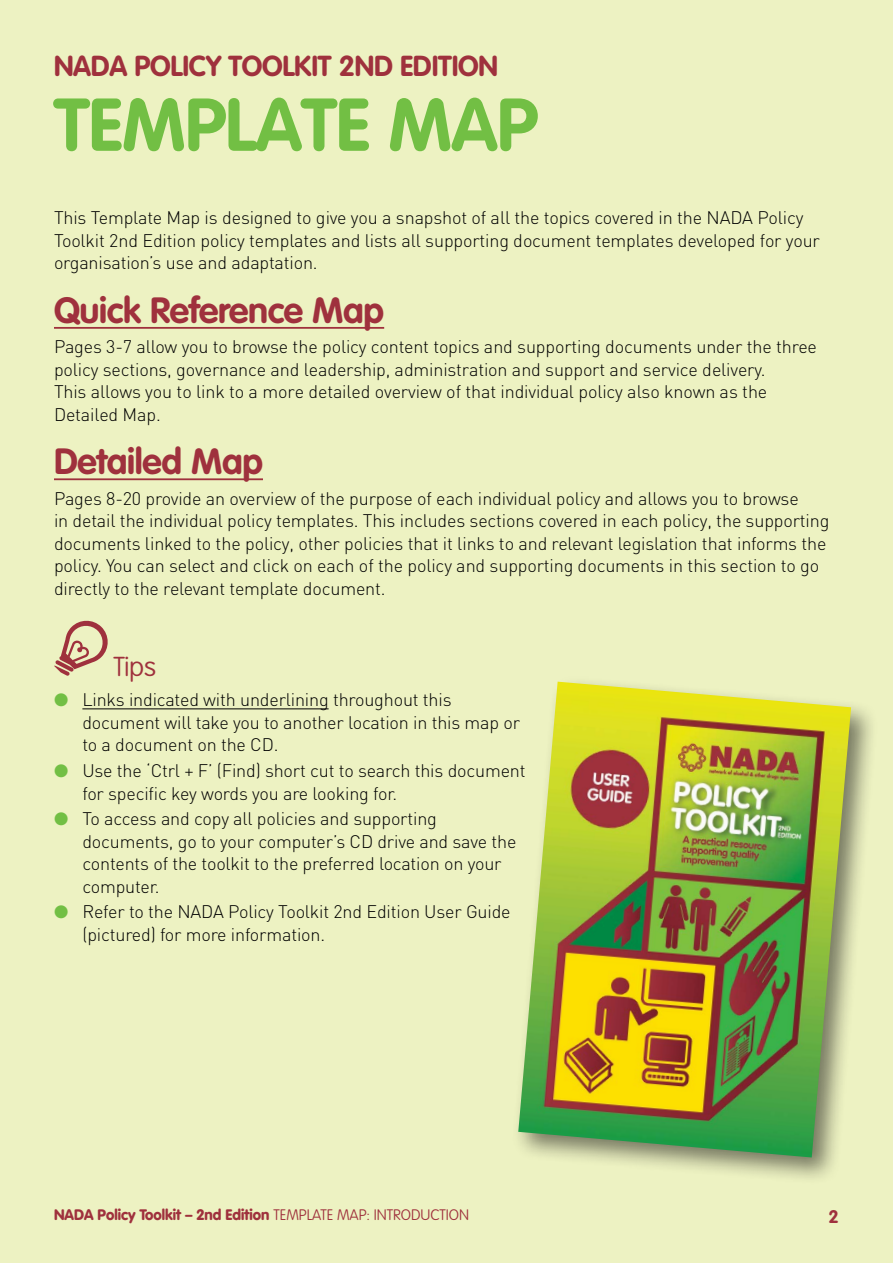
<style>
.page{position:relative;width:893px;height:1263px;background:#edf2c2}
.page>*{position:absolute;margin:0;border:0;box-sizing:border-box;transform-origin:0 0}
.Body_copy{font:700 73.5px "VAG Rounded";letter-spacing:-.01em;color:#72bf44}
.Body_copy-2{font:700 36px "VAG Rounded";letter-spacing:-.01em;color:#9f313d}
.Body_copy-3{font:700 28.5px "VAG Rounded";letter-spacing:-.01em;color:#9f313d}
.Head_B{font:100 27px "VAG Rounded";color:#9f313d}
.Body_copy-4{font:300 18px/22.5px "DIN";letter-spacing:-.01em;color:#000}
.Head_B-2{font:700 18px "VAG Rounded";color:#9f313d}
.Head_B-3{font:900 15px "VAG Rounded";color:#9f313d}
.s1{color:#72bf44}
.s2{font-weight:100}
</style>
<div class="page">
<hr style="left:82px;top:708px;width:247px;height:1px;background:#000">
<svg style="left:54px;top:620px;width:54px;height:56px"></svg>
<div style="left:512px;top:675px;width:367px;height:511px;background:#000;opacity:.5"></div>
<img style="left:518px;top:682px;width:333px;height:475px">
<hr style="left:54px;top:327px;width:330px;height:2px;background:#9f313d">
<hr style="left:54px;top:478px;width:209px;height:2px;background:#9f313d">
<p class="Body_copy-3" style="left:54px;top:50px;width:445px">NADA POLICY TOOLKIT 2ND EDITION</p>
<p class="Body_copy" style="left:54px;top:82px;width:485px">TEMPLATE MAP</p>
<p class="Body_copy-4" style="left:54px;top:206px;width:767px">This Template Map is designed to give you a snapshot of all the topics covered in the NADA Policy<br>Toolkit 2nd Edition policy templates and lists all supporting document templates developed for your organisation’s use and adaptation.</p>
<p class="Body_copy-2" style="left:54px;top:289px;width:332px">Quick Reference Map</p>
<p class="Body_copy-4" style="left:54px;top:335px;width:764px">Pages 3-7 allow you to browse the policy content topics and supporting documents under the three policy sections, governance and leadership, administration and support and service delivery.<br>This allows you to link to a more detailed overview of that individual policy also known as the Detailed Map.</p>
<p class="Body_copy-2" style="left:54px;top:440px;width:210px">Detailed Map</p>
<p class="Body_copy-4" style="left:54px;top:487px;width:777px">Pages 8-20 provide an overview of the purpose of each individual policy and allows you to browse<br>in detail the individual policy templates. This includes sections covered in each policy, the supporting documents linked to the policy, other policies that it links to and relevant legislation that informs the policy. You can select and click on each of the policy and supporting documents in this section to go directly to the relevant template document.</p>
<p class="Head_B" style="left:114px;top:651px;width:44px">Tips</p>
<p class="Body_copy-4" style="left:82px;top:688px;width:439px;text-indent:-28px"><span class="s1">●</span> Links indicated with underlining throughout this document will take you to another location in this map or to a document on the CD.</p>
<p class="Body_copy-4" style="left:82px;top:759px;width:445px;text-indent:-28px"><span class="s1">●</span> Use the ‘Ctrl + F’ (Find) short cut to search this document for specific key words you are looking for.</p>
<p class="Body_copy-4" style="left:82px;top:807px;width:436px;text-indent:-28px"><span class="s1">●</span> To access and copy all policies and supporting documents, go to your computer’s CD drive and save the contents of the toolkit to the preferred location on your computer.</p>
<p class="Body_copy-4" style="left:82px;top:900px;width:430px;text-indent:-28px"><span class="s1">●</span> Refer to the NADA Policy Toolkit 2nd Edition User Guide (pictured) for more information.</p>
<p class="Head_B-3" style="left:54px;top:1206px;width:417px">NADA Policy Toolkit – 2nd Edition <span class="s2">TEMPLATE MAP: INTRODUCTION</span></p>
<p class="Head_B-2" style="left:829px;top:1206px;width:12px">2</p>
</div>
